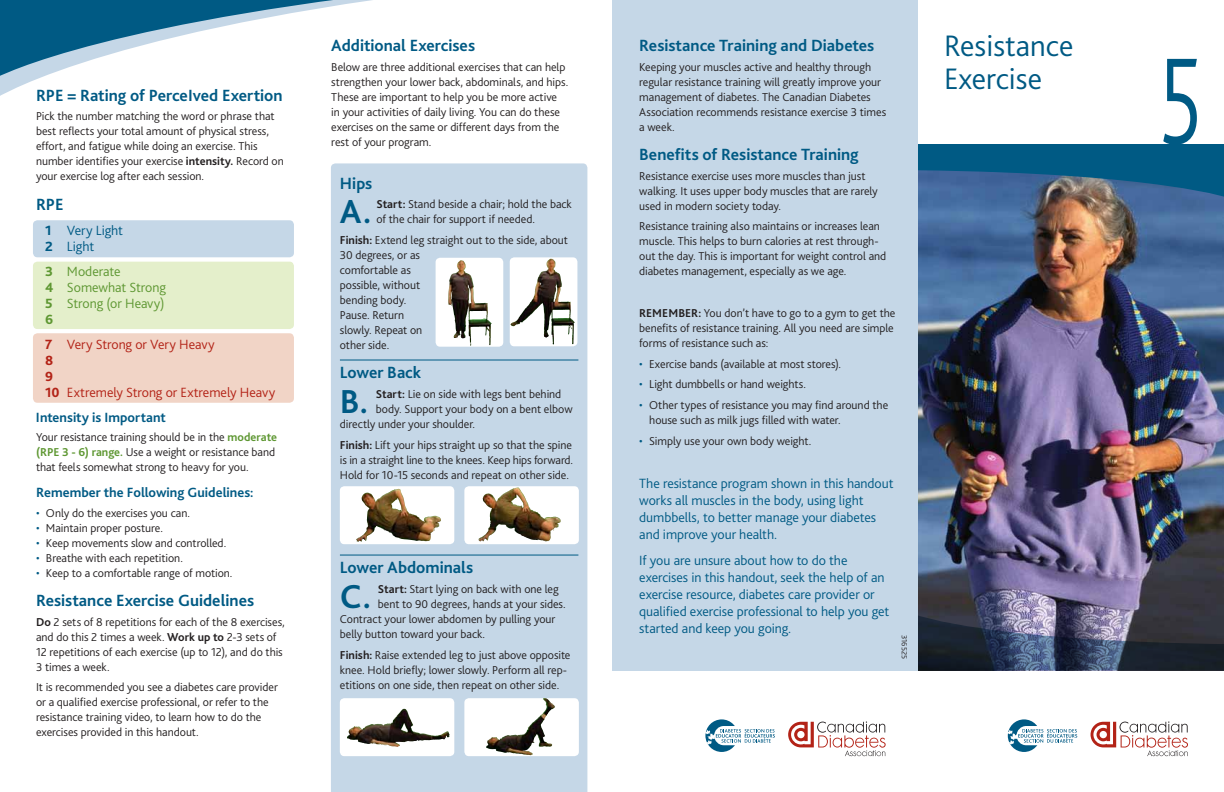
<style>
.page{position:relative;width:1224px;height:792px;background:#fff}
.page>*{position:absolute;margin:0;border:0;box-sizing:border-box;transform-origin:0 0}
.t1{font:300 128.4px "Bliss 2";color:#005a84;scale:.67 1}
.t2{font:700 34.8px "Bliss 2";color:#005a84}
.t3{font:300 31px/33px "Bliss 2";color:#005a84}
.t4{font:700 17px "Bliss 2";color:#005a84}
.t5{font:300 14px/17px "Bliss 2";letter-spacing:-.005em;color:#005a84}
.t6{font:300 14px/16px "Bliss 2";letter-spacing:-.005em;color:#b32317}
.t7{font:700 14px "Bliss 2";color:#005a84}
.t8{font:300 14px/16px "Bliss 2";letter-spacing:-.005em;color:#5e9732}
.t9{font:300 12px/15px "Bliss 2";letter-spacing:-.005em;color:#231f20}
.t10{font:300 8px "Bliss 2";letter-spacing:.005em;color:#231f20}
.s1{font-weight:700}
.s2{font-weight:800}
.s3{font-weight:700;color:#5e9732}
.s4{color:#005a84}
</style>
<div class="page">
<div style="left:33px;top:220px;width:261px;height:37px;background:#c5d7e7;border-radius:4px"></div>
<div style="left:33px;top:262px;width:261px;height:67px;background:#e4efcb;border-radius:4px"></div>
<div style="left:33px;top:333px;width:261px;height:70px;background:#f1d4c6;border-radius:4px"></div>
<div style="left:612px;top:0;width:306px;height:670px;background:#c5d7e7"></div>
<svg style="left:0;top:80px;width:34px;height:16px"></svg>
<svg style="left:0;top:0;width:372px;height:80px"></svg>
<div style="left:331px;top:163px;width:256px;height:629px;background:#c5d7e7"></div>
<hr style="left:340px;top:360px;width:238px;height:1px;background:#005a84">
<hr style="left:340px;top:555px;width:238px;height:1px;background:#005a84">
<div style="left:436px;top:258px;width:67px;height:89px;background:#fff;border-radius:4px"></div>
<img style="left:448px;top:260px;width:22px;height:82px">
<img style="left:340px;top:486px;width:114px;height:58px;border-radius:4px">
<img style="left:362px;top:489px;width:36px;height:35px">
<img style="left:464px;top:486px;width:115px;height:58px;border-radius:4px">
<img style="left:483px;top:488px;width:34px;height:25px">
<div style="left:340px;top:698px;width:114px;height:58px;background:#fff;border-radius:4px"></div>
<img style="left:347px;top:709px;width:71px;height:38px">
<svg style="left:464px;top:698px;width:115px;height:58px"></svg>
<img style="left:495px;top:698px;width:52px;height:42px">
<svg style="left:510px;top:257px;width:67px;height:89px"></svg>
<img style="left:516px;top:259px;width:34px;height:62px">
<img style="left:918px;top:199px;width:306px;height:416px">
<svg style="left:918px;top:144px;width:306px;height:55px;background:#1e6088"></svg>
<svg style="left:918px;top:615px;width:306px;height:55px;background:#3a4154"></svg>
<svg style="left:788px;top:721px;width:98px;height:35px"></svg>
<svg style="left:705px;top:719px;width:33px;height:33px"></svg>
<svg style="left:705px;top:726px;width:70px;height:19px"></svg>
<svg style="left:1091px;top:721px;width:97px;height:35px"></svg>
<div style="left:1008px;top:719px;width:32px;height:33px;background:#005a84;border-radius:50%"></div>
<svg style="left:1007px;top:726px;width:70px;height:19px"></svg>
<h3 class="t4" style="left:36px;top:85px;width:248px">RPE = Rating of PerceIved Exertion</h3>
<p class="t9" style="left:36px;top:109px;width:249px">Pick the number matching the word or phrase that best reflects your total amount of physical stress, effort, and fatigue while doing an exercise. This number identifies your exercise <span class="s1">intensity.</span> Record on your exercise log after each session.</p>
<h3 class="t4" style="left:36px;top:193px;width:29px">RPE</h3>
<p class="t5" style="left:45px;top:222px;width:80px;line-height:16px"><span class="s2">1</span> Very Light<br><span class="s2">2</span> Light</p>
<p class="t8" style="left:45px;top:263px;width:123px"><span class="s2">3</span> Moderate<br><span class="s2">4</span> Somewhat Strong<br><span class="s2">5</span> Strong (or Heavy)<br><span class="s2">6</span></p>
<p class="t6" style="left:45px;top:336px;width:232px"><span class="s2">7</span> Very Strong or Very Heavy<br><span class="s2">8<br>9<br>10</span> Extremely Strong or Extremely Heavy</p>
<p class="t7" style="left:36px;top:408px;width:131px">Intensity is Important</p>
<p class="t9" style="left:36px;top:429px;width:243px">Your resistance training should be in the <span class="s3">moderate (RPE 3 - 6) range.</span> Use a weight or resistance band that feels somewhat strong to heavy for you.</p>
<p class="t7" style="left:36px;top:484px;width:219px">Remember the Following Guidelines:</p>
<p class="t9" style="left:36px;top:505px;width:156px"><span class="s4">•</span> Only do the exercises you can.</p>
<p class="t9" style="left:36px;top:520px;width:128px"><span class="s4">•</span> Maintain proper posture.</p>
<p class="t9" style="left:36px;top:535px;width:192px"><span class="s4">•</span> Keep movements slow and controlled.</p>
<p class="t9" style="left:36px;top:550px;width:149px"><span class="s4">•</span> Breathe with each repetition.</p>
<p class="t9" style="left:36px;top:565px;width:198px"><span class="s4">•</span> Keep to a comfortable range of motion.</p>
<h3 class="t4" style="left:36px;top:590px;width:220px">Resistance Exercise Guidelines</h3>
<p class="t9" style="left:36px;top:614px;width:250px"><span class="s1">Do</span> 2 sets of 8 repetitions for each of the 8 exercises, and do this 2 times a week. <span class="s1">Work up to</span> 2-3 sets of 12 repetitions of each exercise (up to 12), and do this 3 times a week.</p>
<p class="t9" style="left:36px;top:680px;width:243px">It is recommended you see a diabetes care provider or a qualified exercise professional, or refer to the resistance training video, to learn how to do the exercises provided in this handout.</p>
<h3 class="t4" style="left:331px;top:35px;width:145px">Additional Exercises</h3>
<p class="t9" style="left:331px;top:59px;width:239px">Below are three additional exercises that can help strengthen your lower back, abdominals, and hips.<br>These are important to help you be more active in your activities of daily living. You can do these exercises on the same or different days from the rest of your program.</p>
<h3 class="t4" style="left:340px;top:173px;width:34px">Hips</h3>
<h2 class="t2" style="left:340px;top:190px;width:33px">A.</h2>
<p class="t9" style="left:376px;top:196px;width:197px"><span class="s1">Start:</span> Stand beside a chair; hold the back of the chair for support if needed.</p>
<p class="t9" style="left:340px;top:232px;width:230px"><span class="s1">Finish:</span> Extend leg straight out to the side, about<br>30 degrees, or as<br>comfortable as<br>possible, without<br>bending body.<br>Pause. Return<br>slowly. Repeat on<br>other side.</p>
<h3 class="t4" style="left:340px;top:362px;width:83px">Lower Back</h3>
<h2 class="t2" style="left:340px;top:380px;width:30px">B.</h2>
<p class="t9" style="left:376px;top:386px;width:187px"><span class="s1">Start:</span> Lie on side with legs bent behind</p>
<p class="t9" style="left:376px;top:401px;width:198px">body. Support your body on a bent elbow</p>
<p class="t9" style="left:340px;top:416px;width:137px">directly under your shoulder.</p>
<p class="t9" style="left:340px;top:437px;width:235px;text-align:justify"><span class="s1">Finish:</span> Lift your hips straight up so that the spine is in a straight line to the knees. Keep hips forward.<br>Hold for 10-15 seconds and repeat on other side.</p>
<h3 class="t4" style="left:340px;top:557px;width:135px">Lower Abdominals</h3>
<h2 class="t2" style="left:340px;top:575px;width:33px">C.</h2>
<p class="t9" style="left:378px;top:581px;width:182px"><span class="s1">Start:</span> Start lying on back with one leg</p>
<p class="t9" style="left:378px;top:596px;width:189px">bent to 90 degrees, hands at your sides.</p>
<p class="t9" style="left:340px;top:611px;width:217px">Contract your lower abdomen by pulling your</p>
<p class="t9" style="left:340px;top:626px;width:147px">belly button toward your back.</p>
<p class="t9" style="left:340px;top:647px;width:232px"><span class="s1">Finish:</span> Raise extended leg to just above opposite knee. Hold briefly; lower slowly. Perform all rep&shy;etitions on one side, then repeat on other side.</p>
<h3 class="t4" style="left:639px;top:35px;width:237px">Resistance Training and Diabetes</h3>
<p class="t9" style="left:639px;top:59px;width:249px">Keeping your muscles active and healthy through regular resistance training will greatly improve your management of diabetes. The Canadian Diabetes Association recommends resistance exercise 3 times a week.</p>
<h3 class="t4" style="left:639px;top:144px;width:221px">Benefits of Resistance Training</h3>
<p class="t9" style="left:639px;top:168px;width:240px">Resistance exercise uses more muscles than just walking. It uses upper body muscles that are rarely used in modern society today.</p>
<p class="t9" style="left:639px;top:219px;width:249px">Resistance training also maintains or increases lean muscle. This helps to burn calories at rest through&shy;out the day. This is important for weight control and diabetes management, especially as we age.</p>
<p class="t9" style="left:639px;top:305px;width:258px"><span class="s1">REMEMBER:</span> You don’t have to go to a gym to get the benefits of resistance training. All you need are simple forms of resistance such as:</p>
<p class="t9" style="left:639px;top:356px;width:203px"><span class="s4">•</span> Exercise bands (available at most stores).</p>
<p class="t9" style="left:639px;top:377px;width:168px"><span class="s4">•</span> Light dumbbells or hand weights.</p>
<p class="t9" style="left:649px;top:397px;width:241px;text-indent:-10px"><span class="s4">•</span> Other types of resistance you may find around the house such as milk jugs filled with water.</p>
<p class="t9" style="left:639px;top:433px;width:174px"><span class="s4">•</span> Simply use your own body weight.</p>
<p class="t5" style="left:639px;top:475px;width:256px">The resistance program shown in this handout works all muscles in the body, using light dumbbells, to better manage your diabetes and improve your health.</p>
<p class="t5" style="left:639px;top:552px;width:252px">If you are unsure about how to do the exercises in this handout, seek the help of an exercise resource, diabetes care provider or qualified exercise professional to help you get started and keep you going.</p>
<p class="t10" style="left:910px;top:635px;width:26px;rotate:90deg">316525</p>
<h3 class="t3" style="left:944px;top:28px;width:131px">Resistance<br>Exercise</h3>
<h1 class="t1" style="left:1159px;top:21px;width:67px">5</h1>
</div>
